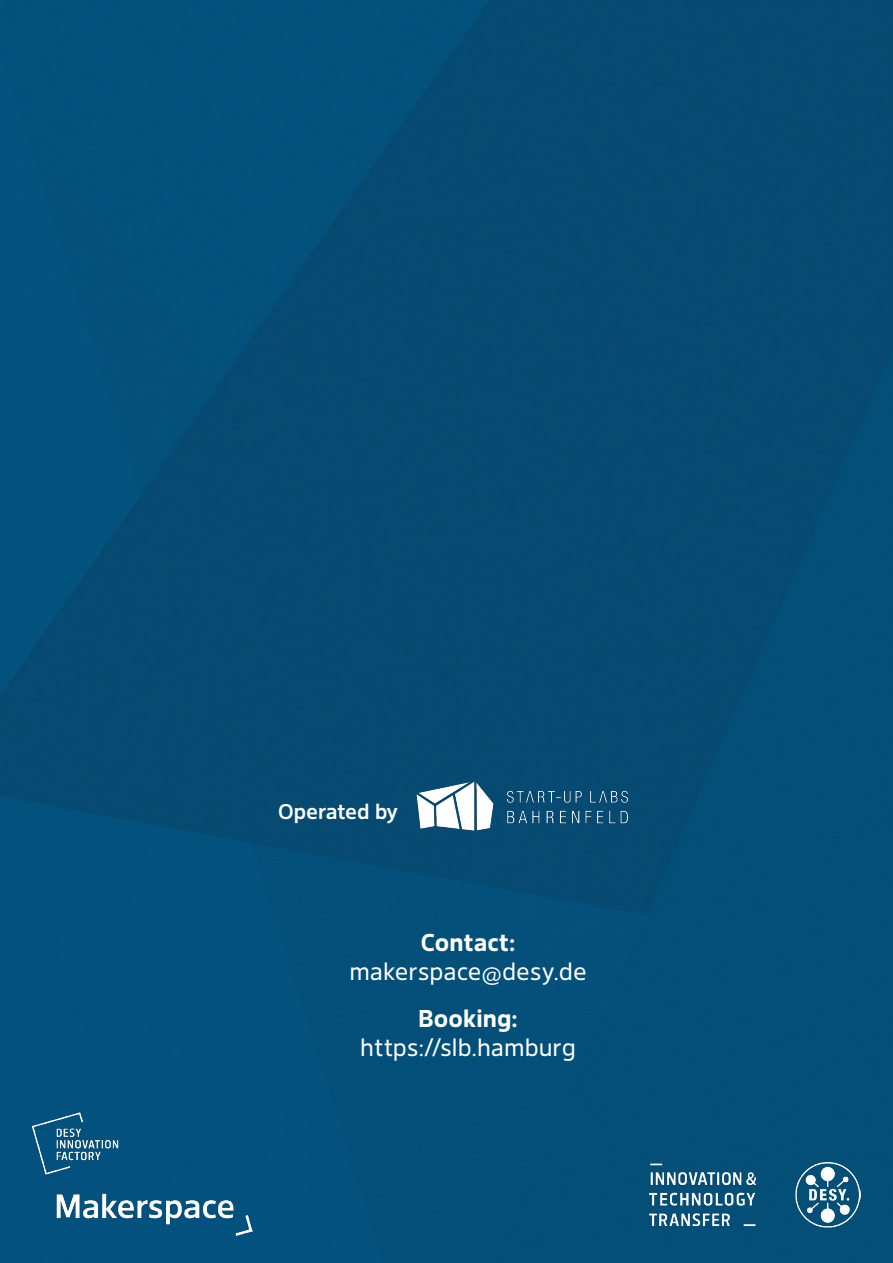
<style>
.page{position:relative;width:893px;height:1263px;background:#034f78}
.page>*{position:absolute;margin:0;border:0;box-sizing:border-box;transform-origin:0 0}
.t1{font:24px "Desy Sans";letter-spacing:-.005em;color:#fff}
.t2{font:700 24px "Desy Sans";color:#fff}
.t3{font:500 21px "Desy Sans";letter-spacing:-.01em;color:#fff}
</style>
<div class="page">
<img style="left:32px;top:1112px;width:220px;height:124px">
<img style="left:647px;top:1162px;width:213px;height:66px">
<img style="left:386px;top:748px;width:272px;height:116px">
<p class="t3" style="left:278px;top:799px;width:122px">Operated by</p>
<p class="t2" style="left:421px;top:928px;width:96px">Contact:</p>
<p class="t1" style="left:349px;top:957px;width:239px">makerspace@desy.de</p>
<p class="t2" style="left:419px;top:1004px;width:101px">Booking:</p>
<p class="t1" style="left:360px;top:1033px;width:217px">https://slb.hamburg</p>
</div>
